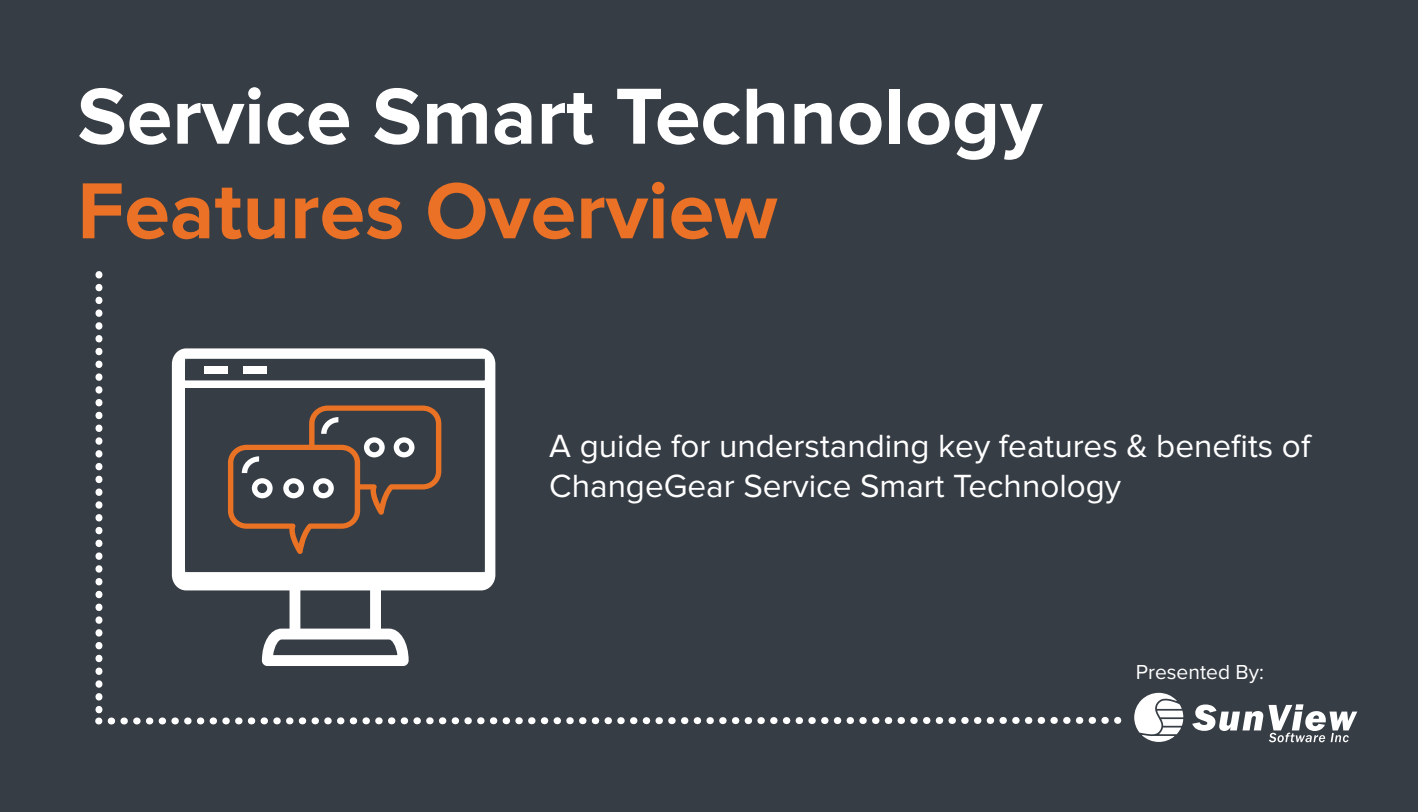
<style>
.page{position:relative;width:1418px;height:812px;background:#fff}
.page>*{position:absolute;margin:0;border:0;box-sizing:border-box;transform-origin:0 0}
.t1{font:700 82.25px "Proxima Nova";color:#fff}
.t2{font:700 82.25px "Proxima Nova";color:#ea7125}
.t3{font:33.25px/40.2px "Proxima Nova";color:#fff}
.t4{font:21px "Proxima Nova";color:#fff}
</style>
<div class="page">
<div style="left:0;top:1px;width:1418px;height:810px;background:#373d45"></div>
<svg style="left:1192px;top:704px;width:165px;height:38px"></svg>
<svg style="left:1134px;top:692px;width:49px;height:49px"></svg>
<svg style="left:95px;top:274px;width:1023px;height:451px"></svg>
<h1 class="t1" style="left:77px;top:69px;width:966px">Service Smart Technology</h1>
<h1 class="t2" style="left:77px;top:163px;width:701px">Features Overview</h1>
<p class="t3" style="left:549px;top:425px;width:762px">A guide for understanding key features &amp; benefits of<br>ChangeGear Service Smart Technology</p>
<p class="t4" style="left:1135px;top:659px;width:130px">Presented By:</p>
</div>
